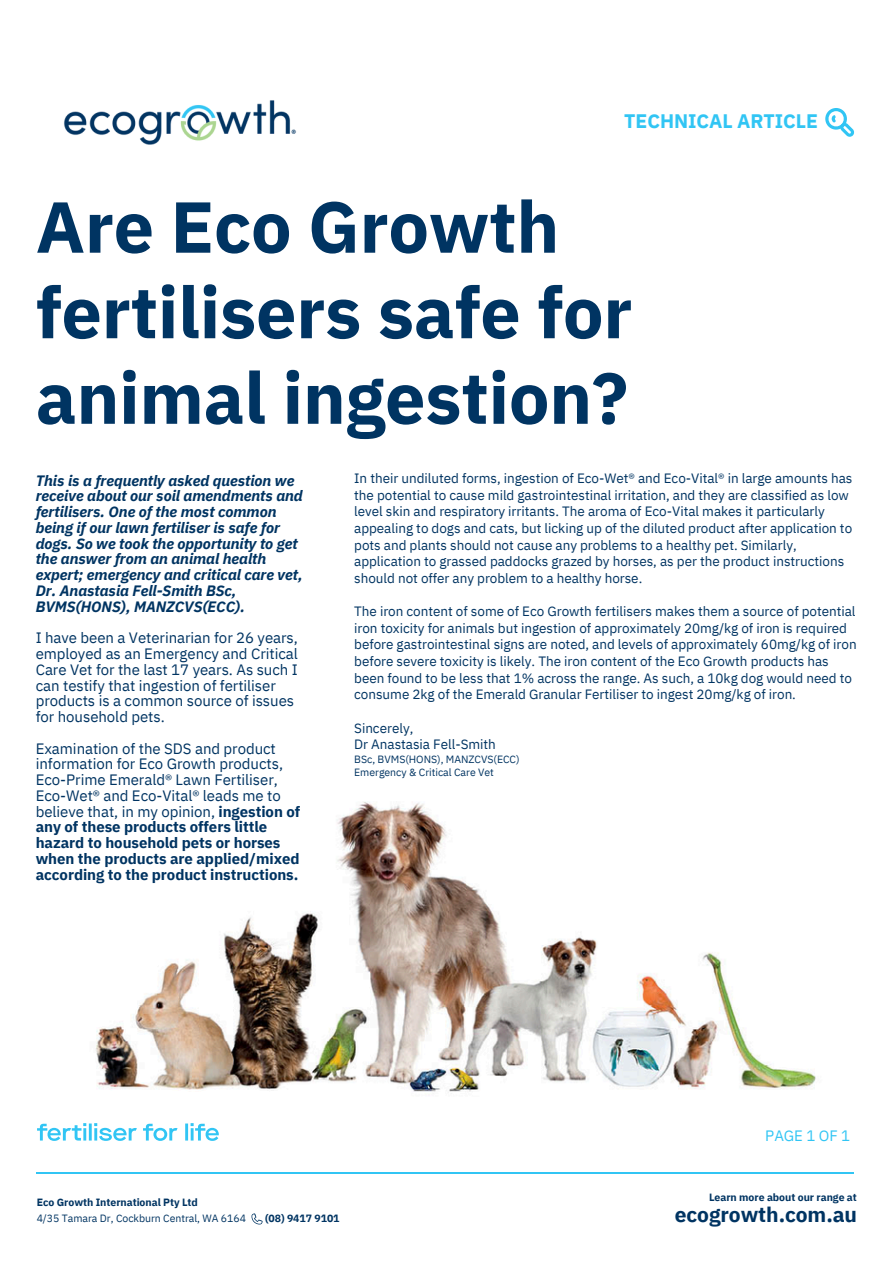
<style>
.page{position:relative;width:894px;height:1264px;background:#fff}
.page>*{position:absolute;margin:0;border:0;box-sizing:border-box;transform-origin:0 0}
.t1{font:700 72px/85.5px "IBM Plex Sans";letter-spacing:-.005em;color:#003462}
.t2{font:700 21px "IBM Plex Sans";letter-spacing:-.005em;color:#003462}
.t3{font:700 19.5px "IBM Plex Sans";letter-spacing:-.005em;color:#31c5f4}
.t4{font:15px/15.8px "IBM Plex Sans";letter-spacing:-.005em;color:#003462}
.t5{font:italic 700 15px/15.8px "IBM Plex Sans";letter-spacing:-.005em;color:#003462}
.t6{font:15px "IBM Plex Sans";letter-spacing:-.005em;color:#31c5f4}
.t7{font:13.5px/16.6px "IBM Plex Sans";letter-spacing:-.005em;color:#003462}
.t8{font:10.5px/15.8px "IBM Plex Sans";letter-spacing:-.005em;color:#003462}
.t9{font:700 10.5px "IBM Plex Sans";letter-spacing:-.005em;color:#003462}
.s1{font-weight:700}
</style>
<div class="page">
<img style="left:96px;top:802px;width:720px;height:290px">
<img style="left:64px;top:100px;width:232px;height:45px">
<svg style="left:825px;top:108px;width:29px;height:29px"></svg>
<svg style="left:37px;top:1123px;width:182px;height:17px"></svg>
<hr style="left:37px;top:1172px;width:816px;height:2px;background:#31c5f4">
<svg style="left:251px;top:1213px;width:11px;height:11px"></svg>
<p class="t3" style="left:624px;top:108px;width:195px">TECHNICAL ARTICLE</p>
<h2 class="t1" style="left:36px;top:183px;width:598px">Are Eco Growth fertilisers safe for animal ingestion?</h2>
<h1 class="t5" style="left:36px;top:472px;width:268px">This is a frequently asked question we receive about our soil amendments and fertilisers. One of the most common being if our lawn fertiliser is safe for dogs. So we took the opportunity to get the answer from an animal health expert; emergency and critical care vet, Dr. Anastasia Fell-Smith BSc, BVMS(HONS), MANZCVS(ECC).</h1>
<h5 class="t4" style="left:36px;top:629px;width:264px">I have been a Veterinarian for 26 years, employed as an Emergency and Critical Care Vet for the last 17 years. As such I can testify that ingestion of fertiliser products is a common source of issues for household pets.</h5>
<h6 class="t4" style="left:36px;top:740px;width:266px">Examination of the SDS and product information for Eco Growth products, Eco-Prime Emerald® Lawn Fertiliser, Eco-Wet® and Eco-Vital® leads me to believe that, in my opinion, <span class="s1">ingestion of any of these products offers little hazard to household pets or horses when the products are applied/mixed according to the product instructions.</span></h6>
<h6 class="t7" style="left:354px;top:470px;width:499px">In their undiluted forms, ingestion of Eco-Wet® and Eco-Vital® in large amounts has the potential to cause mild gastrointestinal irritation, and they are classified as low level skin and respiratory irritants. The aroma of Eco-Vital makes it particularly appealing to dogs and cats, but licking up of the diluted product after application to pots and plants should not cause any problems to a healthy pet. Similarly, application to grassed paddocks grazed by horses, as per the product instructions should not offer any problem to a healthy horse.</h6>
<h6 class="t7" style="left:354px;top:603px;width:504px">The iron content of some of Eco Growth fertilisers makes them a source of potential iron toxicity for animals but ingestion of approximately 20mg/kg of iron is required before gastrointestinal signs are noted, and levels of approximately 60mg/kg of iron before severe toxicity is likely. The iron content of the Eco Growth products has been found to be less that 1% across the range. As such, a 10kg dog would need to consume 2kg of the Emerald Granular Fertiliser to ingest 20mg/kg of iron.</h6>
<h6 class="t7" style="left:354px;top:719px;width:61px">Sincerely,</h6>
<p class="t7" style="left:354px;top:736px;width:143px">Dr Anastasia Fell-Smith</p>
<p class="t8" style="left:354px;top:751px;width:167px">BSc, BVMS(HONS), MANZCVS(ECC)</p>
<p class="t8" style="left:354px;top:764px;width:141px">Emergency &amp; Critical Care Vet</p>
<p class="t8" style="left:37px;top:1194px;width:211px"><span class="s1">Eco Growth International Pty Ltd<br></span>4/35 Tamara Dr, Cockburn Central, WA 6164</p>
<p class="t9" style="left:265px;top:1211px;width:76px">(08) 9417 9101</p>
<h4 class="t6" style="left:765px;top:1126px;width:86px">PAGE 1 OF 1</h4>
<p class="t9" style="left:709px;top:1190px;width:149px">Learn more about our range at</p>
<h3 class="t2" style="left:674px;top:1200px;width:184px">ecogrowth.com.au</h3>
</div>
